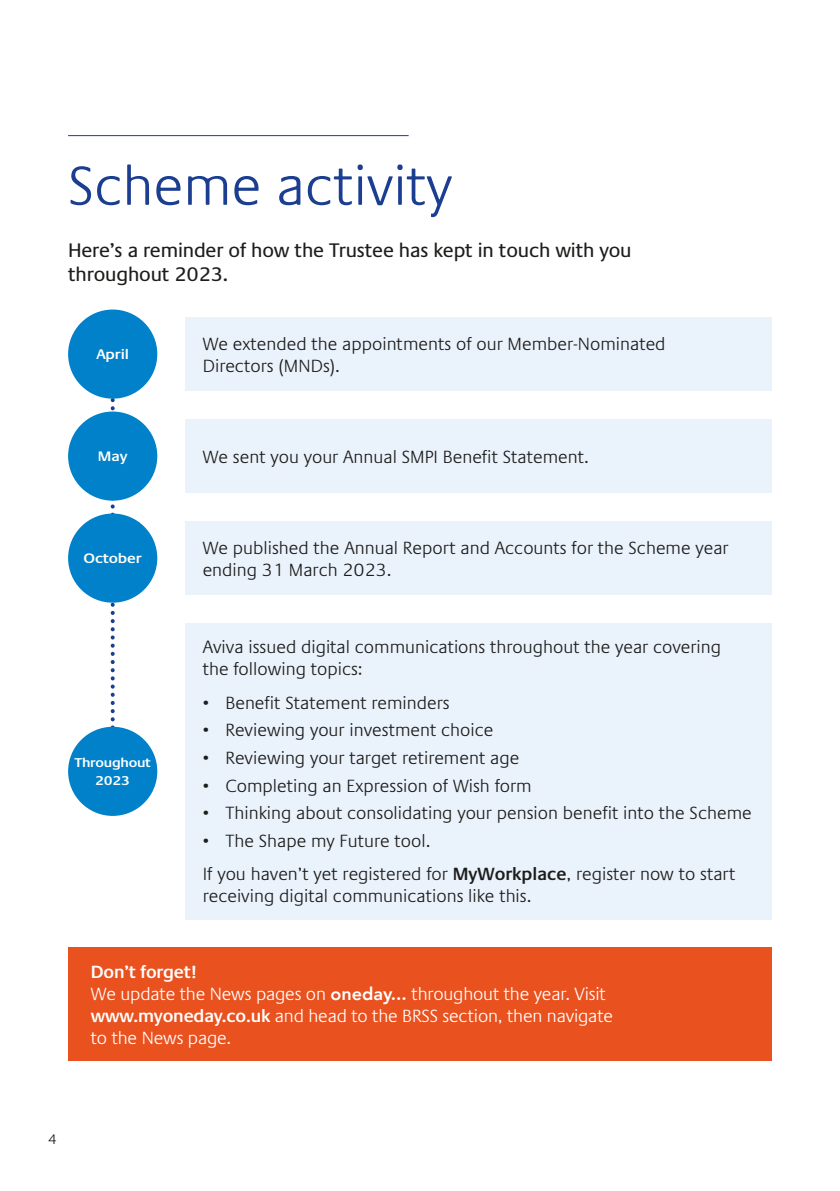
<style>
.page{position:relative;width:840px;height:1191px;background:#fff}
.page>*{position:absolute;margin:0;border:0;box-sizing:border-box;transform-origin:0 0}
.t1{font:300 56px "Praxis LT Pro";color:#1b3e90}
.t2{font:20px/24px "Praxis LT Pro";letter-spacing:-.01em;color:#1d1d1b}
.t3{font:300 18px/22px "Praxis LT Pro";color:#1d1d1b}
.t4{font:300 18px/22px "Praxis LT Pro";letter-spacing:-.01em;color:#fff}
.t5{font:600 14px "Praxis LT Pro";letter-spacing:-.01em;color:#fff;scale:1.11 1}
.t6{font:300 14px "Praxis LT Pro";color:#1d1d1b}
.t7{font:600 13px/18px "Praxis LT Pro";letter-spacing:-.02em;color:#fff;text-align:center;scale:1.11 1}
.s1{font-weight:600}
.s2{font-family:"Avenir";font-weight:800}
</style>
<div class="page">
<svg style="left:111px;top:399px;width:4px;height:328px"></svg>
<hr style="left:68px;top:135px;width:340px;height:1px;background:#1b3e90">
<div style="left:185px;top:317px;width:586px;height:74px;background:#eaf2fc"></div>
<div style="left:68px;top:309px;width:89px;height:90px;background:#0081c9;border-radius:50%"></div>
<div style="left:185px;top:623px;width:586px;height:296px;background:#eaf2fc"></div>
<div style="left:68px;top:727px;width:89px;height:89px;background:#0081c9;border-radius:50%"></div>
<div style="left:68px;top:947px;width:703px;height:113px;background:#e9511e"></div>
<div style="left:185px;top:419px;width:586px;height:74px;background:#eaf2fc"></div>
<div style="left:68px;top:411px;width:89px;height:89px;background:#0081c9;border-radius:50%"></div>
<div style="left:185px;top:521px;width:586px;height:74px;background:#eaf2fc"></div>
<div style="left:68px;top:513px;width:89px;height:89px;background:#0081c9;border-radius:50%"></div>
<h1 class="t1" style="left:68px;top:154px;width:385px">Scheme activity</h1>
<p class="t2" style="left:68px;top:238px;width:564px">Here’s a reminder of how the Trustee has kept in touch with you throughout 2023.</p>
<p class="t5" style="left:96px;top:346px;width:31px">April</p>
<p class="t3" style="left:202px;top:333px;width:464px">We extended the appointments of our Member-Nominated<br>Directors (MNDs).</p>
<p class="t5" style="left:98px;top:448px;width:28px">May</p>
<p class="t3" style="left:202px;top:445px;width:387px">We sent you your Annual SMPI Benefit Statement.</p>
<p class="t5" style="left:83px;top:550px;width:54px">October</p>
<p class="t7" style="left:74px;top:753px;width:71px">Throughout<br>2023</p>
<p class="t3" style="left:202px;top:536px;width:527px">We published the Annual Report and Accounts for the Scheme year ending 31 March 2023.</p>
<p class="t3" style="left:202px;top:636px;width:519px">Aviva issued digital communications throughout the year covering the following topics:</p>
<p class="t3" style="left:202px;top:691px;width:248px">• Benefit Statement reminders</p>
<p class="t3" style="left:202px;top:719px;width:292px">• Reviewing your investment choice</p>
<p class="t3" style="left:202px;top:747px;width:318px">• Reviewing your target retirement age</p>
<p class="t3" style="left:202px;top:774px;width:330px">• Completing an Expression of Wish form</p>
<p class="t3" style="left:202px;top:802px;width:550px">• Thinking about consolidating your pension benefit into the Scheme</p>
<p class="t3" style="left:202px;top:824px;width:534px;line-height:33.4px">• The Shape my Future tool.<br>If you haven’t yet registered for <span class="s1">MyWorkplace</span>, register now to start</p>
<p class="t3" style="left:202px;top:885px;width:330px">receiving digital communications like this.</p>
<p class="t4" style="left:91px;top:960px;width:523px"><span class="s1">Don’t forget!<br></span>We update the News pages on <span class="s2">oneday...</span> throughout the year. Visit <span class="s1">www.myoneday.co.uk</span> and head to the BRSS section, then navigate to the News page.</p>
<p class="t6" style="left:48px;top:1131px;width:10px">4</p>
</div>
